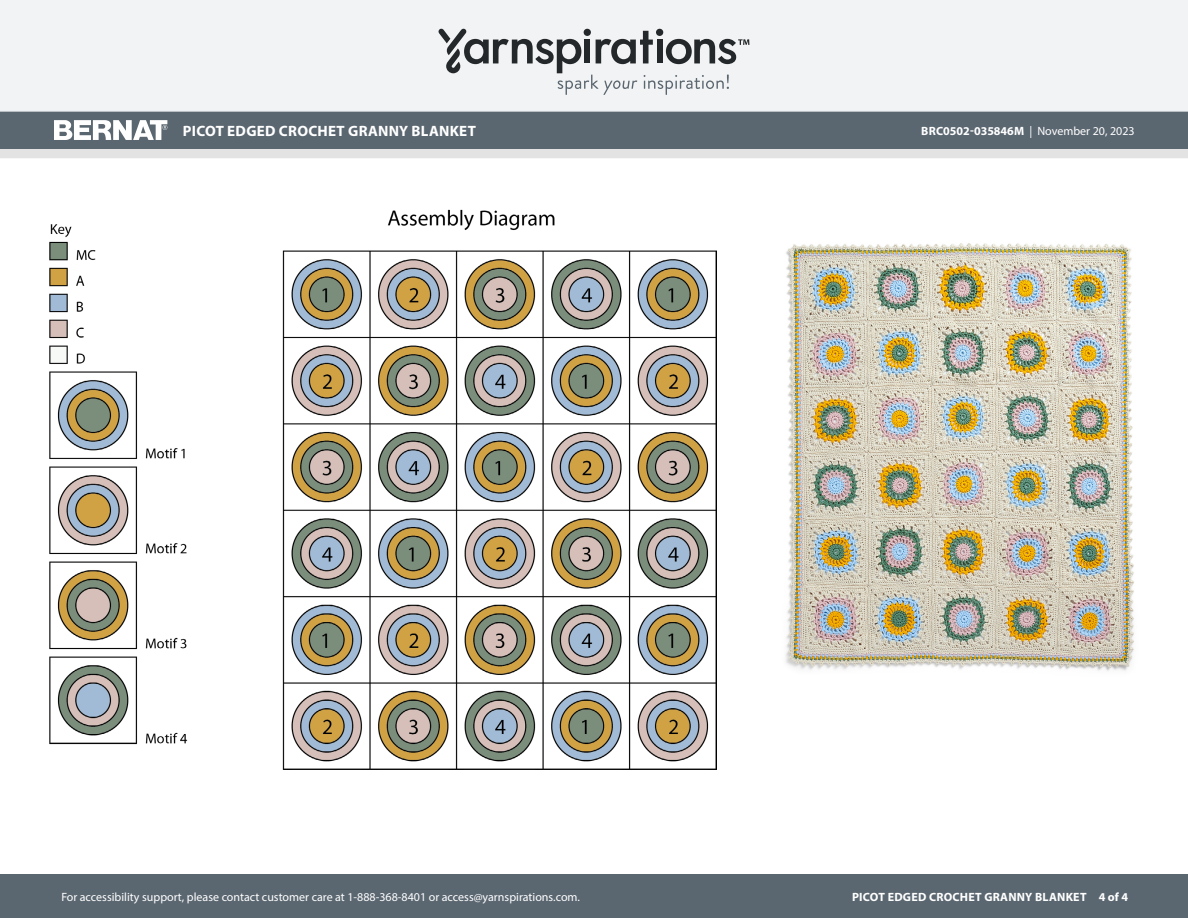
<style>
.page{position:relative;width:1188px;height:918px;background:#fff}
.page>*{position:absolute;margin:0;border:0;box-sizing:border-box;transform-origin:0 0}
.t1{font:700 15px "Myriad Pro";letter-spacing:.02em;color:#fff}
.t2{font:12px "Myriad Pro";color:#fff}
.t3{font:700 12px "Myriad Pro";letter-spacing:.02em;color:#fff}
.s1{font-weight:700}
</style>
<div class="page">
<div style="left:0;top:875px;width:1188px;height:43px;background:#5a6670"></div>
<div style="left:0;top:149px;width:1188px;height:9px;background:#e4e3e3"></div>
<div style="left:0;top:111px;width:1188px;height:38px;background:#5a6670"></div>
<div style="left:0;top:0;width:1188px;height:112px;background:#f2f3f4"></div>
<svg style="left:438px;top:29px;width:311px;height:66px"></svg>
<svg style="left:54px;top:120px;width:113px;height:20px"></svg>
<img style="left:50px;top:209px;width:666px;height:561px">
<img style="left:785px;top:243px;width:349px;height:428px">
<p class="t1" style="left:183px;top:121px;width:295px">PICOT EDGED CROCHET GRANNY BLANKET</p>
<p class="t2" style="left:921px;top:124px;width:215px"><span class="s1">BRC0502-035846M</span> | November 20, 2023</p>
<p class="t2" style="left:61px;top:889px;width:520px">For accessibility support, please contact customer care at 1-888-368-8401 or access@yarnspirations.com.</p>
<p class="t3" style="left:852px;top:889px;width:277px">PICOT EDGED CROCHET GRANNY BLANKET 4 of 4</p>
</div>
